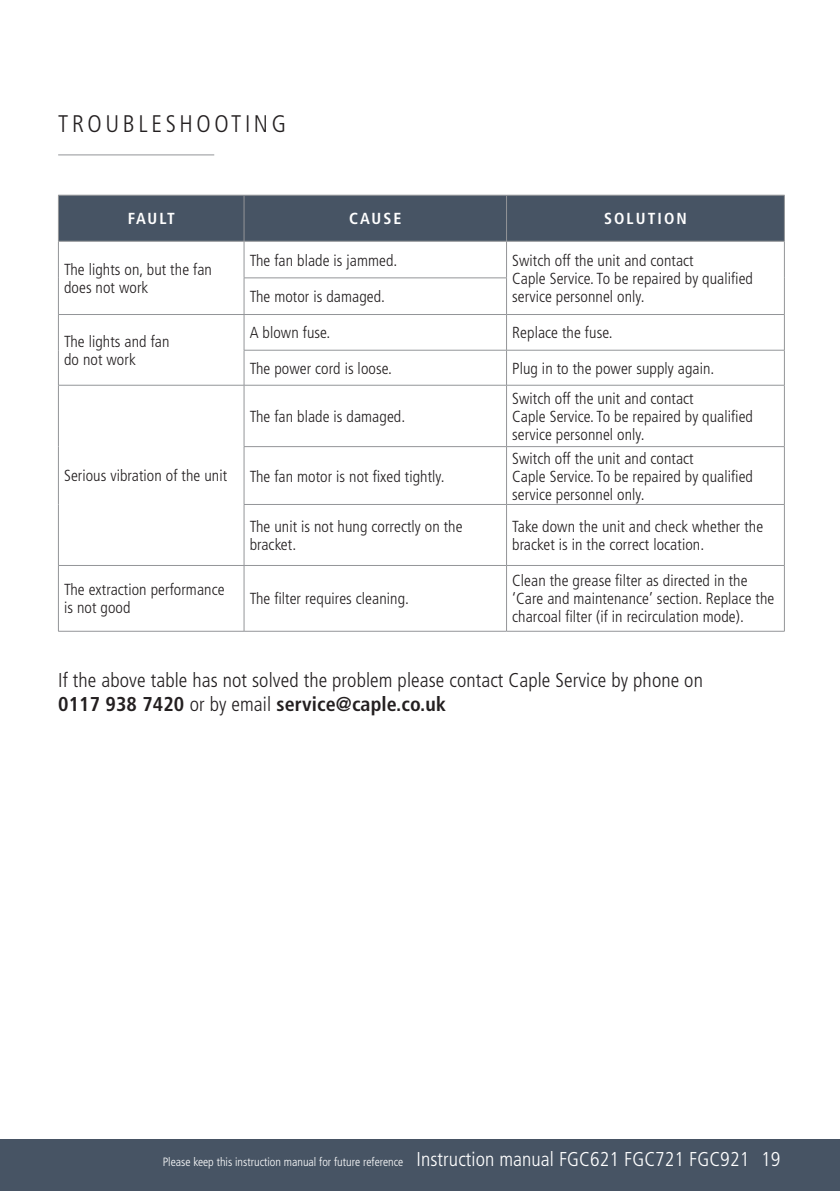
<style>
.page{position:relative;width:840px;height:1191px;background:#fff}
.page>*{position:absolute;margin:0;border:0;box-sizing:border-box;transform-origin:0 0}
.t1{font:300 condensed 24px "Frutiger";letter-spacing:.15em;color:#231f20}
.t2{font:300 condensed 20px/24px "Frutiger";letter-spacing:.005em;color:#231f20}
.t3{font:300 condensed 16px/18px "Frutiger";letter-spacing:.005em;color:#231f20}
.t4{font:700 condensed 16px "Frutiger";letter-spacing:.13em;color:#fff}
.t5{font:300 condensed 12px "Frutiger";color:#fff}
.s1{font-weight:700}
.s2{font-size:20px}
</style>
<div class="page">
<div style="left:0;top:1139px;width:839px;height:52px;background:#475464"></div>
<div style="left:59px;top:196px;width:724px;height:45px;background:#475464"></div>
<hr style="left:58px;top:195px;width:186px;height:1px;background:#939598">
<hr style="left:58px;top:195px;width:1px;height:46px;background:#939598">
<hr style="left:244px;top:195px;width:262px;height:1px;background:#939598">
<hr style="left:243px;top:195px;width:1px;height:46px;background:#939598">
<hr style="left:506px;top:195px;width:278px;height:1px;background:#939598">
<hr style="left:506px;top:195px;width:1px;height:46px;background:#939598">
<hr style="left:783px;top:195px;width:1px;height:46px;background:#939598">
<hr style="left:58px;top:241px;width:186px;height:1px;background:#939598">
<hr style="left:58px;top:241px;width:1px;height:37px;background:#939598">
<hr style="left:58px;top:278px;width:1px;height:36px;background:#939598">
<hr style="left:58px;top:315px;width:1px;height:35px;background:#939598">
<hr style="left:58px;top:350px;width:1px;height:35px;background:#939598">
<hr style="left:58px;top:385px;width:1px;height:61px;background:#939598">
<hr style="left:58px;top:446px;width:1px;height:58px;background:#939598">
<hr style="left:58px;top:504px;width:1px;height:61px;background:#939598">
<hr style="left:58px;top:566px;width:1px;height:65px;background:#939598">
<hr style="left:244px;top:241px;width:262px;height:1px;background:#939598">
<hr style="left:243px;top:241px;width:1px;height:37px;background:#939598">
<hr style="left:506px;top:241px;width:278px;height:1px;background:#939598">
<hr style="left:506px;top:241px;width:1px;height:37px;background:#939598">
<hr style="left:783px;top:241px;width:1px;height:37px;background:#939598">
<hr style="left:244px;top:277px;width:262px;height:1px;background:#939598">
<hr style="left:243px;top:278px;width:1px;height:36px;background:#939598">
<hr style="left:506px;top:278px;width:1px;height:36px;background:#939598">
<hr style="left:783px;top:278px;width:1px;height:36px;background:#939598">
<hr style="left:244px;top:314px;width:262px;height:1px;background:#939598">
<hr style="left:243px;top:315px;width:1px;height:35px;background:#939598">
<hr style="left:506px;top:314px;width:278px;height:1px;background:#939598">
<hr style="left:506px;top:315px;width:1px;height:35px;background:#939598">
<hr style="left:783px;top:315px;width:1px;height:35px;background:#939598">
<hr style="left:244px;top:350px;width:262px;height:1px;background:#939598">
<hr style="left:243px;top:350px;width:1px;height:35px;background:#939598">
<hr style="left:506px;top:350px;width:278px;height:1px;background:#939598">
<hr style="left:506px;top:350px;width:1px;height:35px;background:#939598">
<hr style="left:783px;top:350px;width:1px;height:35px;background:#939598">
<hr style="left:244px;top:385px;width:262px;height:1px;background:#939598">
<hr style="left:243px;top:385px;width:1px;height:61px;background:#939598">
<hr style="left:506px;top:385px;width:278px;height:1px;background:#939598">
<hr style="left:506px;top:385px;width:1px;height:61px;background:#939598">
<hr style="left:783px;top:385px;width:1px;height:61px;background:#939598">
<hr style="left:244px;top:446px;width:262px;height:1px;background:#939598">
<hr style="left:243px;top:447px;width:1px;height:57px;background:#939598">
<hr style="left:506px;top:446px;width:278px;height:1px;background:#939598">
<hr style="left:506px;top:447px;width:1px;height:57px;background:#939598">
<hr style="left:783px;top:447px;width:1px;height:57px;background:#939598">
<hr style="left:244px;top:504px;width:262px;height:1px;background:#939598">
<hr style="left:243px;top:505px;width:1px;height:60px;background:#939598">
<hr style="left:506px;top:504px;width:278px;height:1px;background:#939598">
<hr style="left:506px;top:505px;width:1px;height:60px;background:#939598">
<hr style="left:783px;top:505px;width:1px;height:60px;background:#939598">
<hr style="left:244px;top:565px;width:262px;height:1px;background:#939598">
<hr style="left:243px;top:566px;width:1px;height:65px;background:#939598">
<hr style="left:506px;top:565px;width:278px;height:1px;background:#939598">
<hr style="left:506px;top:566px;width:1px;height:65px;background:#939598">
<hr style="left:783px;top:566px;width:1px;height:65px;background:#939598">
<hr style="left:244px;top:631px;width:262px;height:1px;background:#939598">
<hr style="left:506px;top:631px;width:278px;height:1px;background:#939598">
<hr style="left:58px;top:314px;width:186px;height:1px;background:#939598">
<hr style="left:58px;top:385px;width:186px;height:1px;background:#939598">
<hr style="left:58px;top:565px;width:186px;height:1px;background:#939598">
<hr style="left:58px;top:631px;width:186px;height:1px;background:#939598">
<hr style="left:58px;top:154px;width:156px;height:1px;background:#939598">
<h1 class="t1" style="left:58px;top:113px;width:229px">TROUBLESHOOTING</h1>
<p class="t4" style="left:128px;top:212px;width:48px">FAULT</p>
<p class="t4" style="left:349px;top:212px;width:54px">CAUSE</p>
<p class="t4" style="left:603px;top:212px;width:84px">SOLUTION</p>
<p class="t3" style="left:64px;top:262px;width:149px">The lights on, but the fan does not work</p>
<p class="t3" style="left:249px;top:252px;width:149px">The fan blade is jammed.</p>
<p class="t3" style="left:512px;top:253px;width:242px">Switch off the unit and contact<br>Caple Service. To be repaired by qualified</p>
<p class="t3" style="left:249px;top:289px;width:137px">The motor is damaged.</p>
<p class="t3" style="left:512px;top:289px;width:134px">service personnel only.</p>
<p class="t3" style="left:64px;top:334px;width:107px">The lights and fan do not work</p>
<p class="t3" style="left:64px;top:468px;width:164px">Serious vibration of the unit</p>
<p class="t3" style="left:249px;top:325px;width:82px">A blown fuse.</p>
<p class="t3" style="left:512px;top:325px;width:102px">Replace the fuse.</p>
<p class="t3" style="left:249px;top:360px;width:144px">The power cord is loose.</p>
<p class="t3" style="left:512px;top:360px;width:204px">Plug in to the power supply again.</p>
<p class="t3" style="left:249px;top:409px;width:157px">The fan blade is damaged.</p>
<p class="t3" style="left:249px;top:468px;width:196px">The fan motor is not fixed tightly.</p>
<p class="t3" style="left:512px;top:391px;width:242px">Switch off the unit and contact<br>Caple Service. To be repaired by qualified service personnel only.</p>
<p class="t3" style="left:512px;top:450px;width:242px">Switch off the unit and contact<br>Caple Service. To be repaired by qualified service personnel only.</p>
<p class="t3" style="left:249px;top:519px;width:214px">The unit is not hung correctly on the bracket.</p>
<p class="t3" style="left:512px;top:519px;width:252px">Take down the unit and check whether the bracket is in the correct location.</p>
<p class="t3" style="left:64px;top:582px;width:162px">The extraction performance is not good</p>
<p class="t3" style="left:249px;top:591px;width:161px">The filter requires cleaning.</p>
<p class="t3" style="left:512px;top:573px;width:263px">Clean the grease filter as directed in the ‘Care and maintenance’ section. Replace the charcoal filter (if in recirculation mode).</p>
<p class="t2" style="left:58px;top:670px;width:646px">If the above table has not solved the problem please contact Caple Service by phone on<br><span class="s1">0117 938 7420</span> or by email <span class="s1">service@caple.co.uk</span></p>
<p class="t5" style="left:163px;top:1156px;width:619px">Please keep this instruction manual for future reference <span class="s2">Instruction manual FGC621 FGC721 FGC921 19</span></p>
</div>
